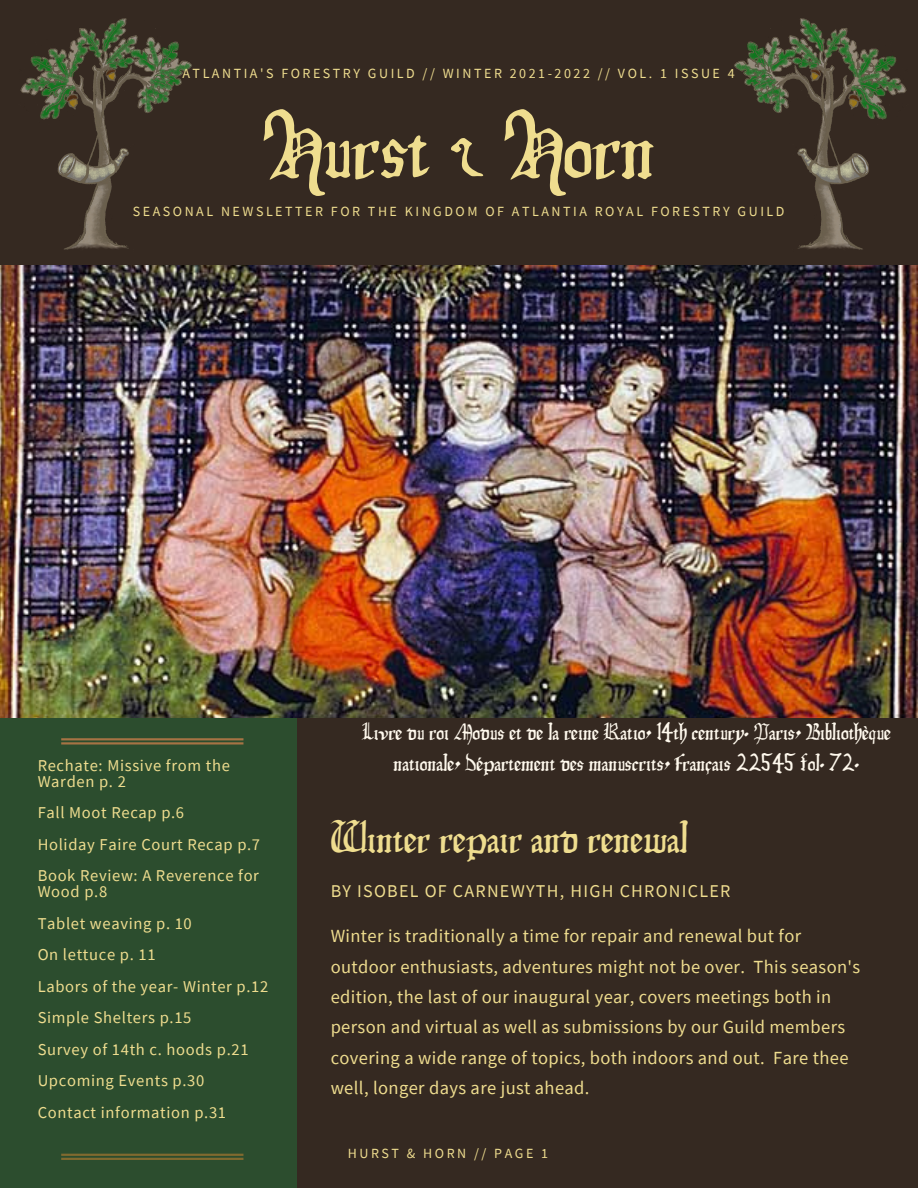
<style>
.page{position:relative;width:918px;height:1188px;background:#352921}
.page>*{position:absolute;margin:0;border:0;box-sizing:border-box;transform-origin:0 0}
.t1{font:87px "Isabella";color:#efdd8f}
.t2{font:42px "Isabella";color:#efdd8f}
.t3{font:22.5px/31.5px "Isabella";color:#fff9ed;text-align:center}
.t4{font:18.45px/30.3px "Source Sans Pro";letter-spacing:.02em;color:#efdd8f}
.t5{font:18px "Source Sans Pro";letter-spacing:.07em;color:#efdd8f}
.t6{font:16.5px/31.5px "Source Sans Pro";letter-spacing:.04em;color:#efdd8f}
.t7{font:13.95px "Source Sans Pro";letter-spacing:.18em;color:#efdd8f}
</style>
<div class="page">
<div style="left:0;top:717px;width:296px;height:471px;background:#2c4d2e"></div>
<img style="left:0;top:265px;width:918px;height:453px">
<hr style="left:61px;top:742px;width:182px;height:3px;background:#a67344">
<hr style="left:61px;top:738px;width:182px;height:2px;background:#a67344">
<hr style="left:61px;top:1158px;width:182px;height:2px;background:#816a2f">
<hr style="left:61px;top:1154px;width:182px;height:2px;background:#816a2f">
<img style="left:20px;top:18px;width:172px;height:232px">
<img style="left:734px;top:18px;width:173px;height:232px">
<p class="t7" style="left:183px;top:64px;width:554px">ATLANTIA'S FORESTRY GUILD // WINTER 2021-2022 // VOL. 1 ISSUE 4</p>
<h1 class="t1" style="left:263px;top:72px;width:394px">Hurst &amp; Horn</h1>
<p class="t7" style="left:133px;top:203px;width:653px">SEASONAL NEWSLETTER FOR THE KINGDOM OF ATLANTIA ROYAL FORESTRY GUILD</p>
<p class="t6" style="left:38px;top:757px;width:194px;line-height:15.8px">Rechate: Missive from the<br>Warden p. 2</p>
<p class="t6" style="left:38px;top:797px;width:224px">Fall Moot Recap p.6<br>Holiday Faire Court Recap p.7<br>Book Review: A Reverence for</p>
<p class="t6" style="left:38px;top:876px;width:232px">Wood p.8<br>Tablet weaving p. 10<br>On lettuce p. 11<br>Labors of the year- Winter p.12<br>Simple Shelters p.15<br>Survey of 14th c. hoods p.21<br>Upcoming Events p.30<br>Contact information p.31</p>
<p class="t3" style="left:361px;top:715px;width:531px">Livre du roi Modus et de la reine Ratio, 14th century. Paris, Bibliothèque nationale, Département des manuscrits, Français 22545 fol. 72.</p>
<h2 class="t2" style="left:331px;top:801px;width:359px">Winter repair and renewal</h2>
<p class="t5" style="left:331px;top:879px;width:401px">BY ISOBEL OF CARNEWYTH, HIGH CHRONICLER</p>
<p class="t4" style="left:331px;top:921px;width:531px">Winter is traditionally a time for repair and renewal but for outdoor enthusiasts, adventures might not be over. This season's edition, the last of our inaugural year, covers meetings both in person and virtual as well as submissions by our Guild members covering a wide range of topics, both indoors and out. Fare thee well, longer days are just ahead.</p>
<p class="t7" style="left:348px;top:1144px;width:202px">HURST &amp; HORN // PAGE 1</p>
</div>
